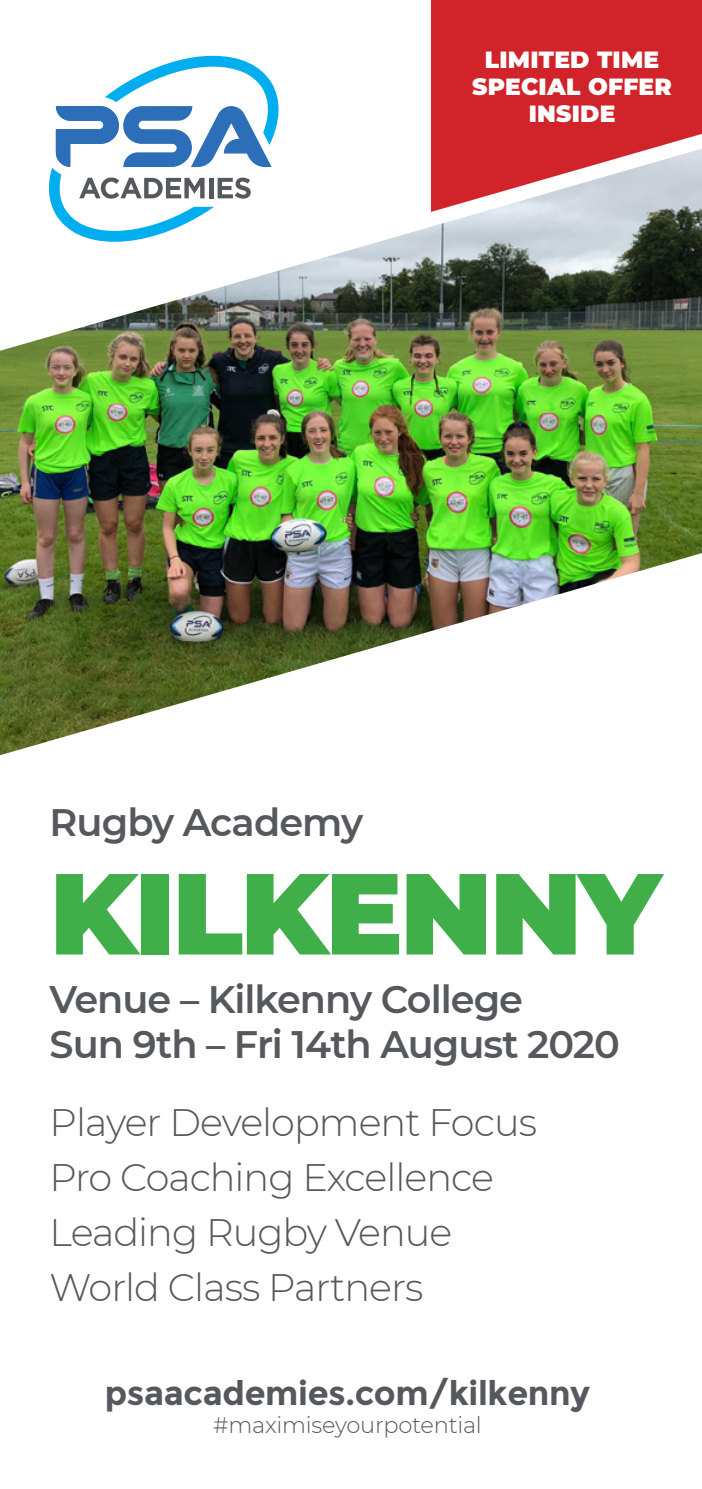
<style>
.page{position:relative;width:702px;height:1489px;background:#fff}
.page>*{position:absolute;margin:0;border:0;box-sizing:border-box;transform-origin:0 0}
.t1{font:900 115px "Montserrat";letter-spacing:-.025em;color:#40ae49}
.t2{font:300 38.25px/55px "Montserrat";letter-spacing:-.025em;color:#55585c}
.t3{font:600 38.25px/45px "Montserrat";letter-spacing:-.025em;color:#55585c}
.t4{font:700 33.75px "Montserrat";letter-spacing:-.01em;color:#55585c}
.t5{font:900 23.25px/27.2px "Montserrat";letter-spacing:.01em;color:#fff;text-align:center}
.t6{font:300 22.5px "Montserrat";letter-spacing:-.01em;color:#55585c}
</style>
<div class="page">
<svg style="left:55px;top:55px;width:224px;height:94px"></svg>
<div style="left:431px;top:0;width:271px;height:149px;background:#d1232a"></div>
<img style="left:0;top:149px;width:702px;height:606px">
<p class="t5" style="left:472px;top:44px;width:201px">LIMITED TIME<br>SPECIAL OFFER<br>INSIDE</p>
<p class="t3" style="left:50px;top:798px;width:315px">Rugby Academy</p>
<p class="t1" style="left:50px;top:827px;width:612px">KILKENNY</p>
<p class="t3" style="left:50px;top:974px;width:571px">Venue – Kilkenny College<br>Sun 9th – Fri 14th August 2020</p>
<p class="t2" style="left:50px;top:1093px;width:489px">Player Development Focus<br>Pro Coaching Excellence<br>Leading Rugby Venue<br>World Class Partners</p>
<p class="t4" style="left:105px;top:1372px;width:487px">psaacademies.com/kilkenny</p>
<p class="t6" style="left:213px;top:1409px;width:270px">#maximiseyourpotential</p>
</div>
